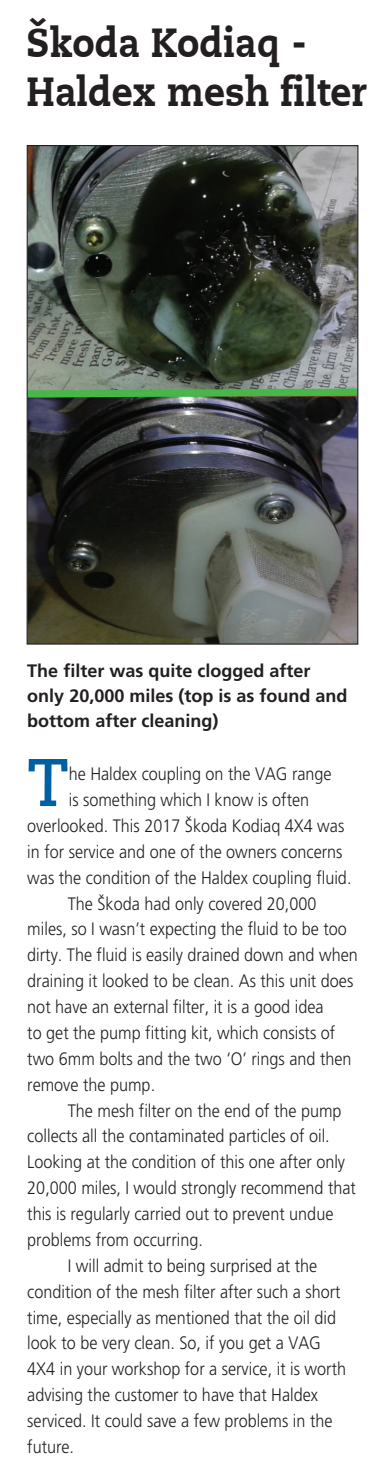
<style>
.page{position:relative;width:386px;height:1476px;background:#fff}
.page>*{position:absolute;margin:0;border:0;box-sizing:border-box;transform-origin:0 0}
.t1{font:700 67.27px "Caecilia";color:#0060a0;scale:.9 1}
.t2{font:800 40.5px/48.6px "Caecilia LT";color:#231f20;scale:.9 1}
.t3{font:300 18px "Frutiger";color:#231f20;scale:.9 1}
.t4{font:700 18px/24.8px "Frutiger";color:#231f20}
</style>
<div class="page">
<img style="left:29px;top:147px;width:327px;height:495px">
<div style="left:27px;top:145px;width:331px;height:499px;border:1px solid #231f20"></div>
<h2 class="t2" style="left:27px;top:19px;width:379px">Škoda Kodiaq -<br>Haldex mesh filter</h2>
<p class="t4" style="left:27px;top:658px;width:322px">The filter was quite clogged after only 20,000 miles (top is as found and bottom after cleaning)</p>
<h1 class="t1" style="left:27px;top:743px;width:48px">T</h1>
<p class="t3" style="left:69px;top:763px;width:294px">he Haldex coupling on the VAG range</p>
<p class="t3" style="left:69px;top:789px;width:269px">is something which I know is often</p>
<p class="t3" style="left:27px;top:815px;width:354px">overlooked. This 2017 Škoda Kodiaq 4X4 was</p>
<p class="t3" style="left:27px;top:841px;width:352px">in for service and one of the owners concerns</p>
<p class="t3" style="left:27px;top:867px;width:362px">was the condition of the Haldex coupling fluid.</p>
<p class="t3" style="left:68px;top:893px;width:278px">The Škoda had only covered 20,000</p>
<p class="t3" style="left:27px;top:919px;width:357px">miles, so I wasn’t expecting the fluid to be too</p>
<p class="t3" style="left:27px;top:945px;width:369px">dirty. The fluid is easily drained down and when</p>
<p class="t3" style="left:27px;top:970px;width:364px">draining it looked to be clean. As this unit does</p>
<p class="t3" style="left:27px;top:996px;width:331px">not have an external filter, it is a good idea</p>
<p class="t3" style="left:27px;top:1022px;width:344px">to get the pump fitting kit, which consists of</p>
<p class="t3" style="left:27px;top:1048px;width:362px">two 6mm bolts and the two ‘O’ rings and then</p>
<p class="t3" style="left:27px;top:1074px;width:144px">remove the pump.</p>
<p class="t3" style="left:68px;top:1100px;width:306px">The mesh filter on the end of the pump</p>
<p class="t3" style="left:27px;top:1126px;width:337px">collects all the contaminated particles of oil.</p>
<p class="t3" style="left:27px;top:1151px;width:355px">Looking at the condition of this one after only</p>
<p class="t3" style="left:27px;top:1177px;width:367px">20,000 miles, I would strongly recommend that</p>
<p class="t3" style="left:27px;top:1203px;width:342px">this is regularly carried out to prevent undue</p>
<p class="t3" style="left:27px;top:1229px;width:197px">problems from occurring.</p>
<p class="t3" style="left:68px;top:1255px;width:279px">I will admit to being surprised at the</p>
<p class="t3" style="left:27px;top:1281px;width:350px">condition of the mesh filter after such a short</p>
<p class="t3" style="left:27px;top:1307px;width:345px">time, especially as mentioned that the oil did</p>
<p class="t3" style="left:27px;top:1333px;width:328px">look to be very clean. So, if you get a VAG</p>
<p class="t3" style="left:27px;top:1358px;width:356px">4X4 in your workshop for a service, it is worth</p>
<p class="t3" style="left:27px;top:1384px;width:325px">advising the customer to have that Haldex</p>
<p class="t3" style="left:27px;top:1410px;width:341px">serviced. It could save a few problems in the</p>
<p class="t3" style="left:27px;top:1436px;width:54px">future.</p>
</div>
